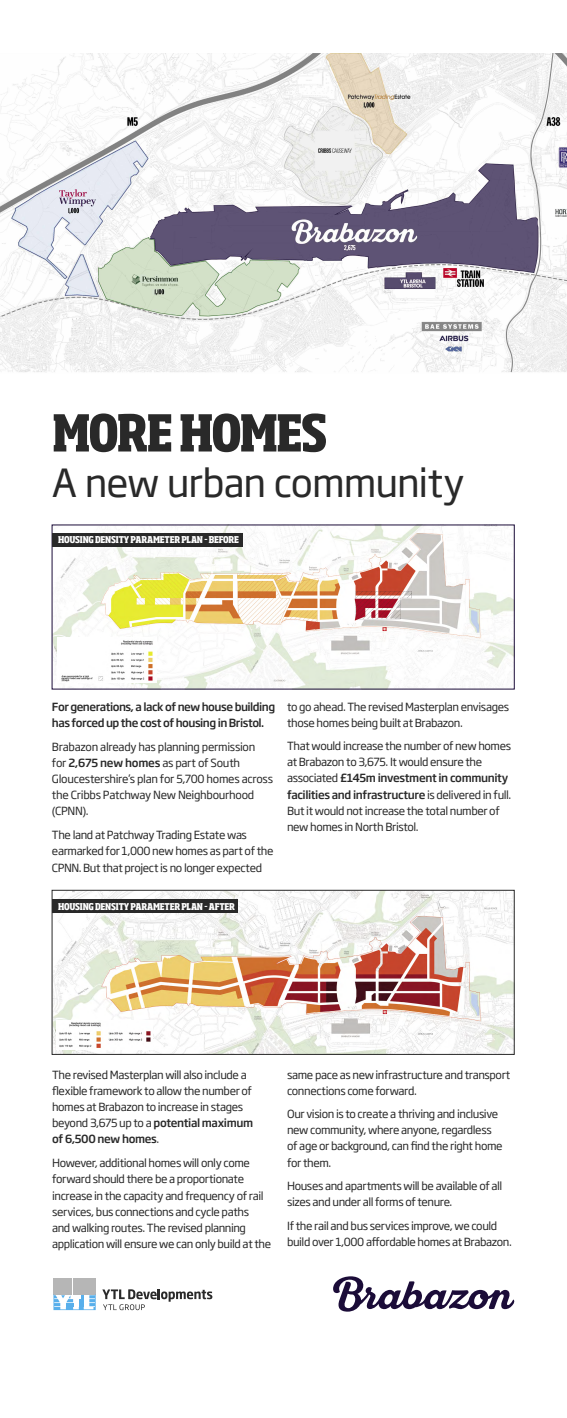
<style>
.page{position:relative;width:567px;height:1418px;background:#fff}
.page>*{position:absolute;margin:0;border:0;box-sizing:border-box;transform-origin:0 0}
.t1{font:800 condensed 50.15px "Soho Pro";letter-spacing:-.04em;color:#292929}
.t2{font:38.3px "Soho Gothic Pro";letter-spacing:-.025em;color:#292929}
.t3{font:11.1px/16.2px "Soho Gothic Pro";letter-spacing:-.035em;color:#292929}
.t4{font:500 11.1px/16.2px "Soho Gothic Pro";letter-spacing:-.045em;color:#292929}
.t5{font:800 condensed 9.25px "Soho Pro";letter-spacing:-.02em;color:#fff}
.s1{font-weight:500}
</style>
<div class="page">
<svg style="left:333px;top:1276px;width:181px;height:35px"></svg>
<svg style="left:53px;top:1278px;width:43px;height:33px"></svg>
<hr style="left:92px;top:1277px;width:4px;height:17px;background:#b6b6b6">
<div style="left:53px;top:1277px;width:5px;height:17px;background:#b6b6b6"></div>
<hr style="left:58px;top:1277px;width:4px;height:17px;background:#b6b6b6">
<hr style="left:63px;top:1277px;width:4px;height:17px;background:#b6b6b6">
<hr style="left:68px;top:1277px;width:4px;height:17px;background:#b6b6b6">
<hr style="left:73px;top:1277px;width:4px;height:17px;background:#b6b6b6">
<hr style="left:77px;top:1277px;width:4px;height:17px;background:#b6b6b6">
<hr style="left:82px;top:1277px;width:4px;height:17px;background:#b6b6b6">
<hr style="left:87px;top:1277px;width:4px;height:17px;background:#b6b6b6">
<svg style="left:53px;top:1294px;width:43px;height:15px"></svg>
<svg style="left:102px;top:1289px;width:110px;height:21px"></svg>
<img style="left:0;top:53px;width:567px;height:320px">
<img style="left:54px;top:526px;width:458px;height:161px">
<img style="left:54px;top:892px;width:458px;height:160px">
<div style="left:52px;top:890px;width:462px;height:164px;border:1px solid #292929"></div>
<div style="left:52px;top:899px;width:186px;height:13px;background:#292929"></div>
<div style="left:52px;top:533px;width:191px;height:13px;background:#292929"></div>
<img style="left:57px;top:1020px;width:96px;height:29px">
<img style="left:58px;top:637px;width:99px;height:45px">
<h1 class="t1" style="left:52px;top:398px;width:277px">MORE HOMES</h1>
<h2 class="t2" style="left:52px;top:453px;width:414px">A new urban community</h2>
<p class="t5" style="left:58px;top:533px;width:182px">HOUSING DENSITY PARAMETER PLAN – BEFORE</p>
<p class="t4" style="left:52px;top:697px;width:225px">For generations, a lack of new house building has forced up the cost of housing in Bristol.</p>
<p class="t3" style="left:52px;top:737px;width:223px">Brabazon already has planning permission<br>for <span class="s1">2,675 new homes</span> as part of South Gloucestershire’s plan for 5,700 homes across the Cribbs Patchway New Neighbourhood (CPNN).</p>
<p class="t3" style="left:52px;top:826px;width:223px">The land at Patchway Trading Estate was earmarked for 1,000 new homes as part of the<br>CPNN. But that project is no longer expected</p>
<p class="t5" style="left:58px;top:899px;width:178px">HOUSING DENSITY PARAMETER PLAN – AFTER</p>
<p class="t3" style="left:287px;top:697px;width:224px">to go ahead. The revised Masterplan envisages those homes being built at Brabazon.</p>
<p class="t3" style="left:287px;top:737px;width:226px">That would increase the number of new homes at Brabazon to 3,675. It would ensure the associated <span class="s1">£145m investment in community facilities and infrastructure</span> is delivered in full.<br>But it would not increase the total number of new homes in North Bristol.</p>
<p class="t3" style="left:52px;top:1065px;width:203px">The revised Masterplan will also include a flexible framework to allow the number of homes at Brabazon to increase in stages beyond 3,675 up to a <span class="s1">potential maximum of 6,500 new homes</span>.</p>
<p class="t3" style="left:52px;top:1154px;width:221px">However, additional homes will only come forward should there be a proportionate increase in the capacity and frequency of rail services, bus connections and cycle paths<br>and walking routes. The revised planning application will ensure we can only build at the</p>
<p class="t3" style="left:287px;top:1065px;width:225px">same pace as new infrastructure and transport connections come forward.</p>
<p class="t3" style="left:287px;top:1105px;width:217px">Our vision is to create a thriving and inclusive new community, where anyone, regardless of age or background, can find the right home for them.</p>
<p class="t3" style="left:287px;top:1177px;width:217px">Houses and apartments will be available of all sizes and under all forms of tenure.</p>
<p class="t3" style="left:287px;top:1217px;width:226px">If the rail and bus services improve, we could build over 1,000 affordable homes at Brabazon.</p>
</div>
